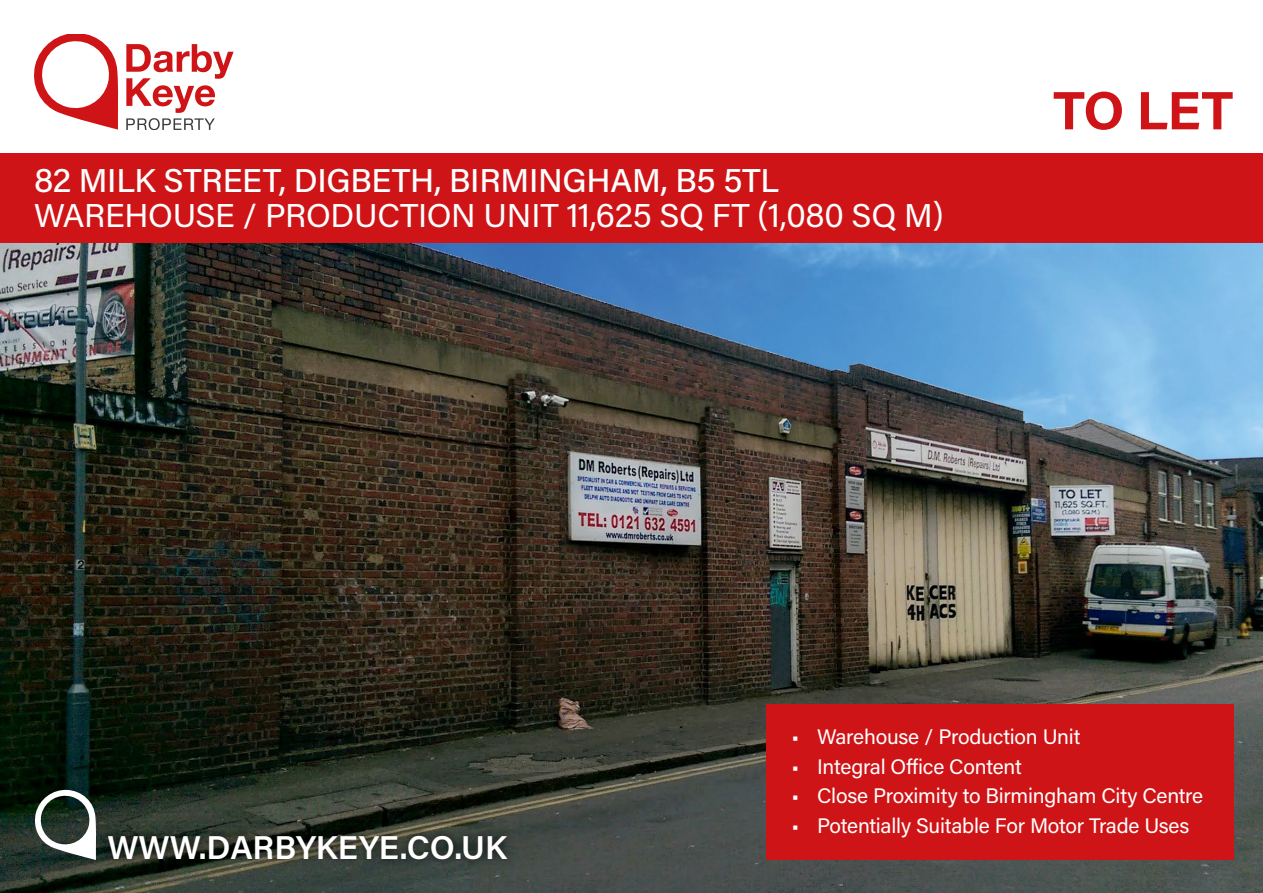
<style>
.page{position:relative;width:1263px;height:893px;background:#fff}
.page>*{position:absolute;margin:0;border:0;box-sizing:border-box;transform-origin:0 0}
.t1{font:700 54px "Acumin Pro";color:#cf1417}
.t2{font:33px "Acumin Pro";letter-spacing:-.01em;color:#fff}
.t3{font:500 33px "Acumin Pro";letter-spacing:-.01em;color:#fff}
.t4{font:600 33px "Acumin Pro";color:#fff}
.t5{font:21px "Acumin Pro";letter-spacing:-.01em;color:#fff}
</style>
<div class="page">
<img style="left:0;top:243px;width:1263px;height:650px">
<div style="left:0;top:153px;width:1263px;height:90px;background:#cf1417"></div>
<div style="left:766px;top:705px;width:467px;height:155px;background:#cf1417"></div>
<svg style="left:34px;top:34px;width:85px;height:95px"></svg>
<svg style="left:126px;top:44px;width:108px;height:85px"></svg>
<div style="left:100px;top:826px;width:415px;height:42px;background:#000;opacity:.75"></div>
<svg style="left:35px;top:790px;width:61px;height:70px"></svg>
<h2 class="t3" style="left:34px;top:158px;width:746px">82 MILK STREET, DIGBETH, BIRMINGHAM, B5 5TL</h2>
<h2 class="t2" style="left:34px;top:192px;width:911px">WAREHOUSE / PRODUCTION UNIT 11,625 SQ FT (1,080 SQ M)</h2>
<h1 class="t1" style="left:1053px;top:72px;width:182px">TO LET</h1>
<h2 class="t4" style="left:107px;top:824px;width:401px">WWW.DARBYKEYE.CO.UK</h2>
<p class="t5" style="left:792px;top:722px;width:290px">• Warehouse / Production Unit</p>
<p class="t5" style="left:792px;top:752px;width:232px">• Integral Office Content</p>
<p class="t5" style="left:792px;top:781px;width:413px">• Close Proximity to Birmingham City Centre</p>
<p class="t5" style="left:792px;top:811px;width:399px">• Potentially Suitable For Motor Trade Uses</p>
</div>
